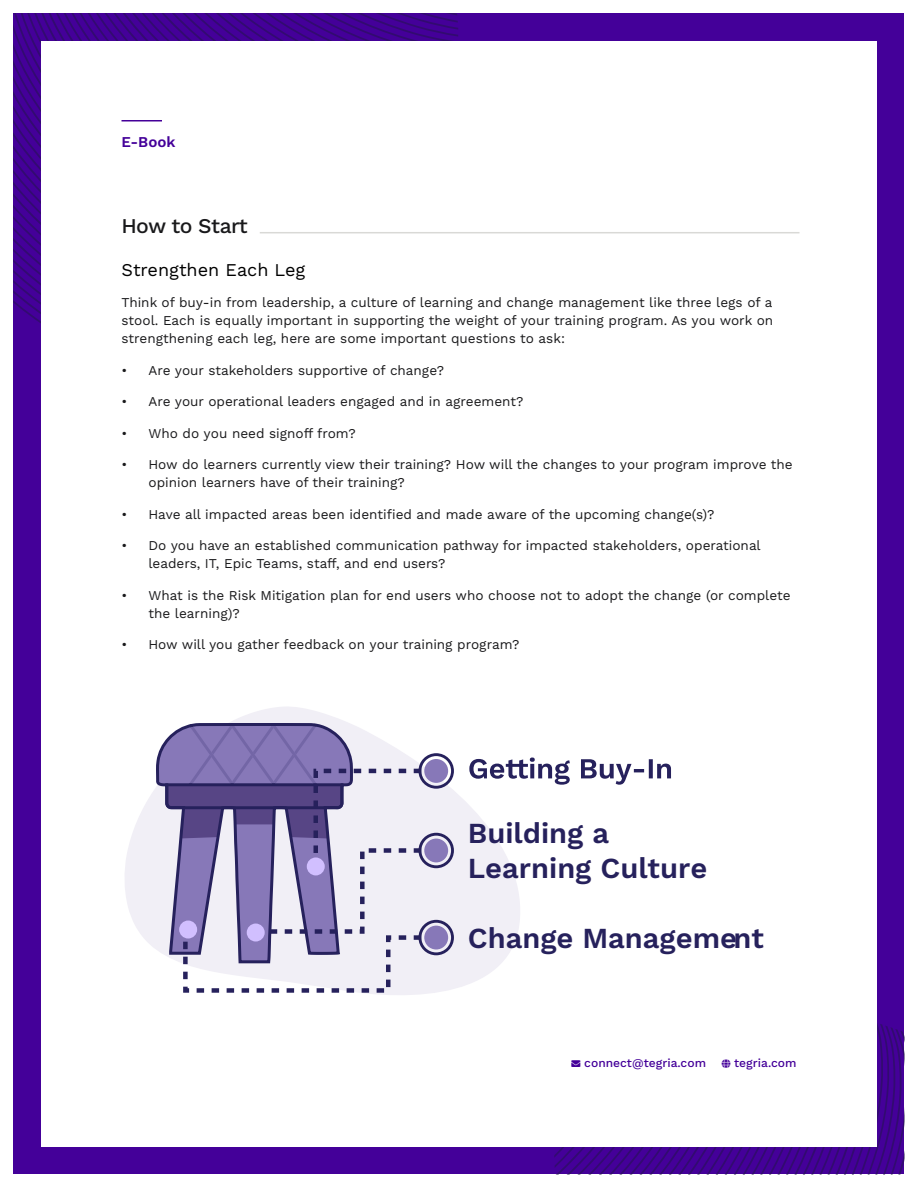
<style>
.page{position:relative;width:918px;height:1188px;background:#fff}
.page>*{position:absolute;margin:0;border:0;box-sizing:border-box;transform-origin:0 0}
.t1{font:600 29.1px/35px "Work Sans";color:#26215c}
.t2{font:500 21px "Work Sans";letter-spacing:-.025em;color:#19191b}
.t3{font:18px "Work Sans";color:#000}
.t4{font:600 15px "Work Sans";color:#409}
.t5{font:13.5px/18px "Work Sans";color:#19191b}
.t6{font:500 12px "Work Sans";color:#409}
</style>
<div class="page">
<div style="left:14px;top:14px;width:890px;height:1160px;background:#409"></div>
<svg style="left:14px;top:14px;width:444px;height:309px"></svg>
<svg style="left:554px;top:1023px;width:350px;height:151px"></svg>
<div style="left:41px;top:41px;width:836px;height:1106px;background:#fff"></div>
<hr style="left:122px;top:120px;width:40px;height:2px;background:#409">
<hr style="left:260px;top:232px;width:540px;height:1px;background:#d9d9d6">
<svg style="left:125px;top:707px;width:395px;height:288px"></svg>
<svg style="left:156px;top:723px;width:197px;height:240px;fill:#f1eff6"></svg>
<svg style="left:469px;top:758px;width:202px;height:27px"></svg>
<svg style="left:165px;top:724px;width:289px;height:269px"></svg>
<div style="left:424px;top:759px;width:24px;height:24px;background:#8778b8;border-radius:50%"></div>
<div style="left:424px;top:839px;width:24px;height:23px;background:#8778b8;border-radius:50%"></div>
<div style="left:424px;top:926px;width:24px;height:24px;background:#8778b8;border-radius:50%"></div>
<div style="left:307px;top:857px;width:18px;height:18px;background:#d1bfff;border-radius:50%"></div>
<div style="left:247px;top:924px;width:18px;height:18px;background:#d1bfff;border-radius:50%"></div>
<div style="left:179px;top:921px;width:18px;height:18px;background:#d1bfff;border-radius:50%"></div>
<p class="t4" style="left:122px;top:133px;width:56px">E-Book</p>
<p class="t2" style="left:122px;top:213px;width:128px">How to Start</p>
<p class="t3" style="left:122px;top:259px;width:185px">Strengthen Each Leg</p>
<p class="t5" style="left:122px;top:294px;width:653px;text-align:justify">Think of buy-in from leadership, a culture of learning and change management like three legs of a stool. Each is equally important in supporting the weight of your training program. As you work on strengthening each leg, here are some important questions to ask:</p>
<p class="t5" style="left:122px;top:362px;width:324px">• Are your stakeholders supportive of change?</p>
<p class="t5" style="left:122px;top:393px;width:404px">• Are your operational leaders engaged and in agreement?</p>
<p class="t5" style="left:122px;top:425px;width:236px">• Who do you need signoff from?</p>
<p class="t5" style="left:148px;top:456px;width:646px;text-indent:-27px">• How do learners currently view their training? How will the changes to your program improve the opinion learners have of their training?</p>
<p class="t5" style="left:122px;top:506px;width:595px">• Have all impacted areas been identified and made aware of the upcoming change(s)?</p>
<p class="t5" style="left:148px;top:537px;width:614px;text-indent:-27px">• Do you have an established communication pathway for impacted stakeholders, operational leaders, IT, Epic Teams, staff, and end users?</p>
<p class="t5" style="left:148px;top:587px;width:644px;text-indent:-27px">• What is the Risk Mitigation plan for end users who choose not to adopt the change (or complete the learning)?</p>
<p class="t5" style="left:122px;top:636px;width:400px">• How will you gather feedback on your training program?</p>
<h1 class="t1" style="left:468px;top:817px;width:241px">Building a<br>Learning Culture</h1>
<h1 class="t1" style="left:468px;top:922px;width:297px">Change Management</h1>
<p class="t6" style="left:571px;top:1055px;width:136px">→ connect@tegria.com</p>
<p class="t6" style="left:734px;top:1055px;width:64px">tegria.com</p>
</div>
